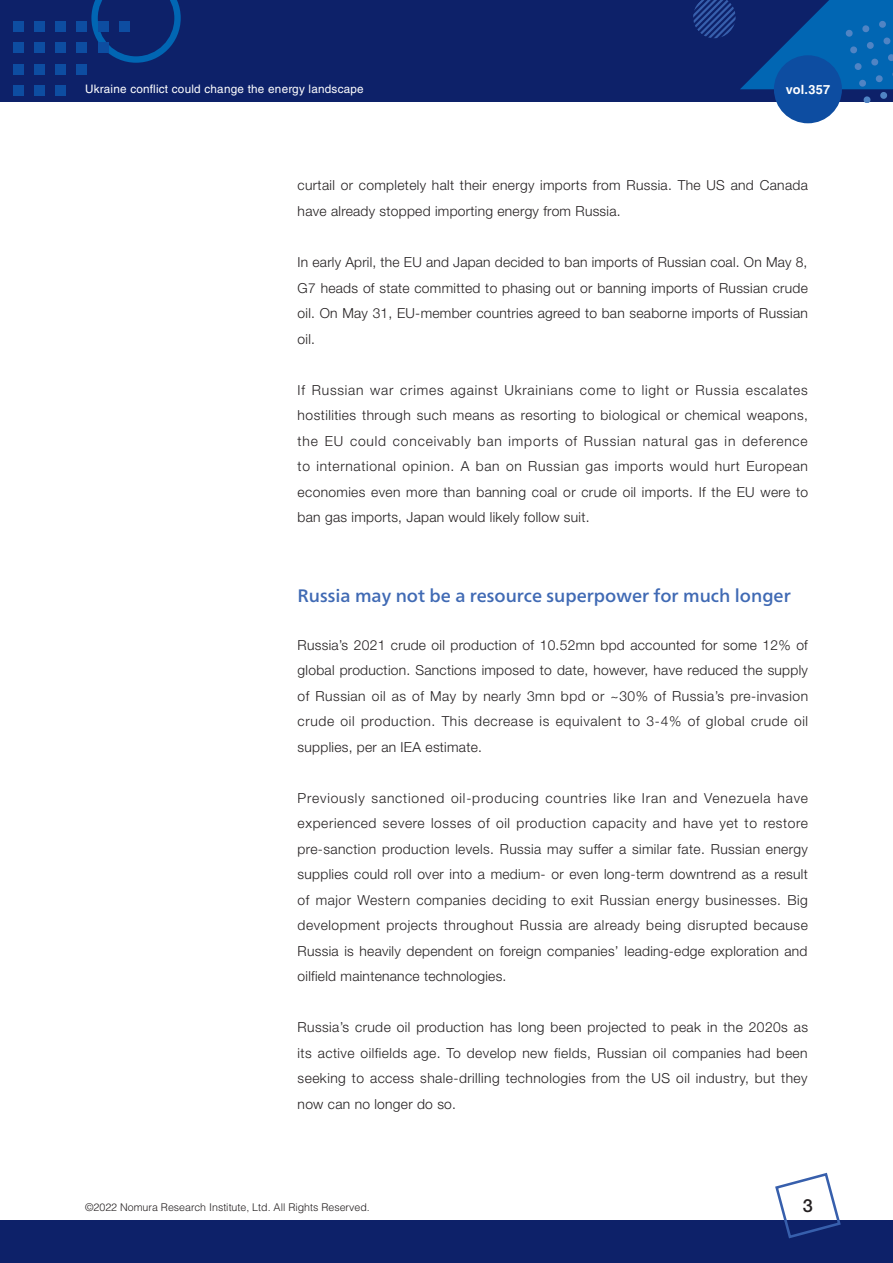
<style>
.page{position:relative;width:893px;height:1263px;background:#fff}
.page>*{position:absolute;margin:0;border:0;box-sizing:border-box;transform-origin:0 0}
.t1{font:500 18px "Frutiger Neue LT Pro";color:#406ab4}
.t2{font:500 18px "Helvetica Neue";color:#231f20}
.t3{font:300 13.8px/25.5px "Helvetica Neue";letter-spacing:.02em;color:#231f20;text-align:justify}
.t4{font:700 12.75px "Helvetica LT Std";letter-spacing:.02em;color:#fff}
.t5{font:11.7px "Helvetica LT Std";letter-spacing:.02em;color:#fff}
.t6{font:300 10.65px "Helvetica LT Std";color:#231f20}
</style>
<div class="page">
<div style="left:0;top:0;width:893px;height:102px;background:#0d2169"></div>
<svg style="left:91px;top:0;width:90px;height:63px"></svg>
<svg style="left:693px;top:0;width:200px;height:102px"></svg>
<div style="left:13px;top:21px;width:10px;height:11px;background:#0d4da1"></div>
<div style="left:34px;top:21px;width:11px;height:11px;background:#0d4da1"></div>
<div style="left:55px;top:21px;width:11px;height:11px;background:#0d4da1"></div>
<div style="left:77px;top:21px;width:10px;height:11px;background:#0d4da1"></div>
<div style="left:98px;top:21px;width:10px;height:11px;background:#0d4da1"></div>
<div style="left:119px;top:21px;width:11px;height:11px;background:#0d4da1"></div>
<div style="left:13px;top:43px;width:10px;height:10px;background:#0d4da1"></div>
<div style="left:34px;top:43px;width:11px;height:10px;background:#0d4da1"></div>
<div style="left:55px;top:43px;width:11px;height:10px;background:#0d4da1"></div>
<div style="left:77px;top:43px;width:10px;height:10px;background:#0d4da1"></div>
<div style="left:98px;top:43px;width:10px;height:10px;background:#0d4da1"></div>
<div style="left:13px;top:64px;width:10px;height:10px;background:#0d4da1"></div>
<div style="left:34px;top:64px;width:11px;height:10px;background:#0d4da1"></div>
<div style="left:55px;top:64px;width:11px;height:10px;background:#0d4da1"></div>
<div style="left:77px;top:64px;width:10px;height:10px;background:#0d4da1"></div>
<div style="left:13px;top:85px;width:10px;height:11px;background:#0d4da1"></div>
<div style="left:34px;top:85px;width:11px;height:11px;background:#0d4da1"></div>
<div style="left:55px;top:85px;width:11px;height:11px;background:#0d4da1"></div>
<div style="left:0;top:1220px;width:893px;height:43px;background:#0d2169"></div>
<svg style="left:775px;top:1172px;width:66px;height:67px"></svg>
<div style="left:774px;top:55px;width:68px;height:68px;background:#0d4da1;border-radius:50%"></div>
<p class="t5" style="left:85px;top:82px;width:280px">Ukraine conflict could change the energy landscape</p>
<p class="t4" style="left:786px;top:81px;width:46px">vol.357</p>
<p class="t3" style="left:298px;top:172px;width:512px">curtail or completely halt their energy imports from Russia. The US and Canada have already stopped importing energy from Russia.</p>
<p class="t3" style="left:298px;top:249px;width:512px">In early April, the EU and Japan decided to ban imports of Russian coal. On May 8, G7 heads of state committed to phasing out or banning imports of Russian crude oil. On May 31, EU-member countries agreed to ban seaborne imports of Russian oil.</p>
<p class="t3" style="left:298px;top:377px;width:512px">If Russian war crimes against Ukrainians come to light or Russia escalates hostilities through such means as resorting to biological or chemical weapons, the EU could conceivably ban imports of Russian natural gas in deference to international opinion. A ban on Russian gas imports would hurt European economies even more than banning coal or crude oil imports. If the EU were to ban gas imports, Japan would likely follow suit.</p>
<h1 class="t1" style="left:298px;top:585px;width:495px">Russia may not be a resource superpower for much longer</h1>
<p class="t3" style="left:298px;top:632px;width:512px">Russia’s 2021 crude oil production of 10.52mn bpd accounted for some 12% of global production. Sanctions imposed to date, however, have reduced the supply of Russian oil as of May by nearly 3mn bpd or ~30% of Russia’s pre-invasion crude oil production. This decrease is equivalent to 3-4% of global crude oil supplies, per an IEA estimate.</p>
<p class="t3" style="left:298px;top:785px;width:512px">Previously sanctioned oil-producing countries like Iran and Venezuela have experienced severe losses of oil production capacity and have yet to restore pre-sanction production levels. Russia may suffer a similar fate. Russian energy supplies could roll over into a medium- or even long-term downtrend as a result of major Western companies deciding to exit Russian energy businesses. Big development projects throughout Russia are already being disrupted because Russia is heavily dependent on foreign companies’ leading-edge exploration and oilfield maintenance technologies.</p>
<p class="t3" style="left:298px;top:1014px;width:512px">Russia’s crude oil production has long been projected to peak in the 2020s as its active oilfields age. To develop new fields, Russian oil companies had been seeking to access shale-drilling technologies from the US oil industry, but they now can no longer do so.</p>
<p class="t6" style="left:85px;top:1201px;width:286px">©2022 Nomura Research Institute, Ltd. All Rights Reserved.</p>
<h1 class="t2" style="left:803px;top:1194px;width:12px">3</h1>
</div>
